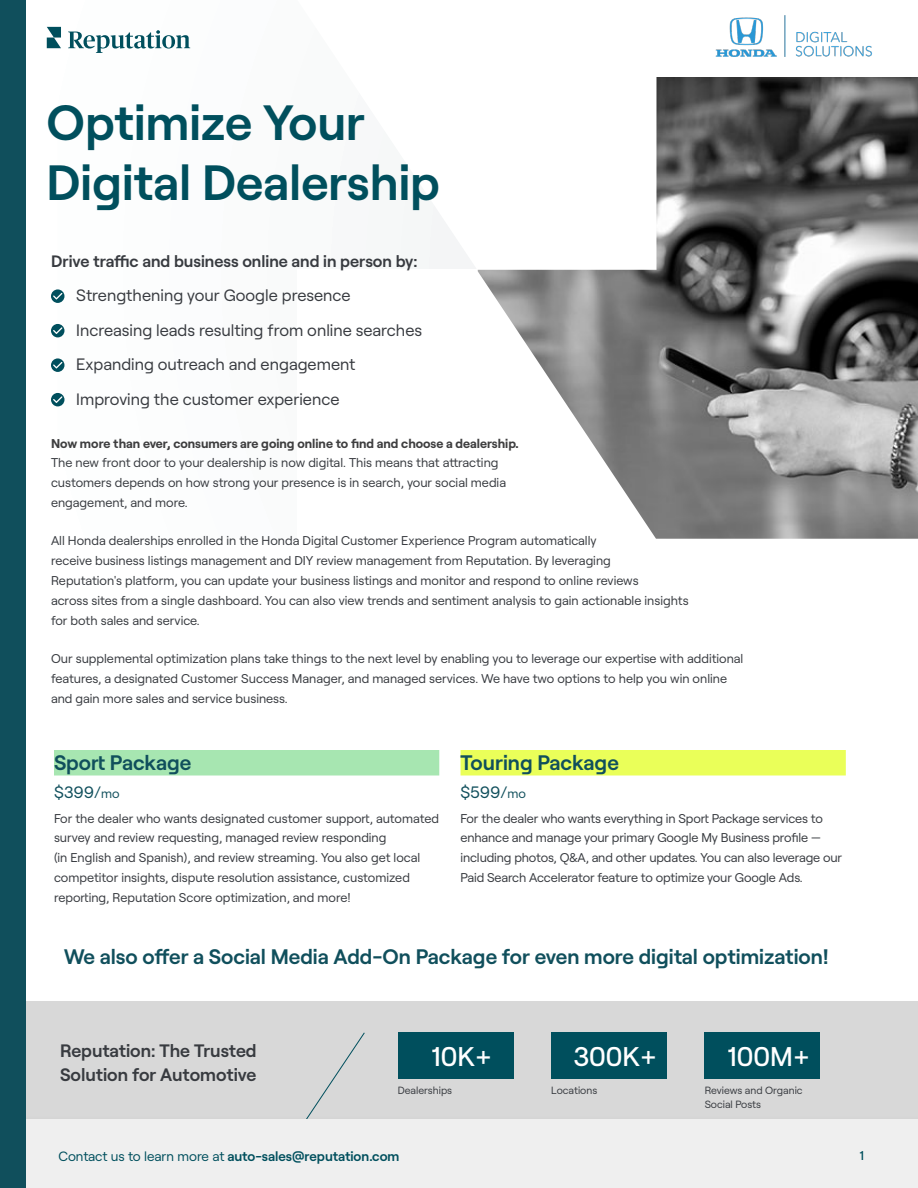
<style>
.page{position:relative;width:918px;height:1188px;background:#fff}
.page>*{position:absolute;margin:0;border:0;box-sizing:border-box;transform-origin:0 0}
.Photo_Header{font:600 49.5px/60px "Roobert";color:#004f5d}
.Body_8_5_13_3{font:500 27px "Roobert";color:#fff}
.Body_8_5_13_3-2{font:600 21px "Roobert";color:#104f5c}
.Body_8_5_13_3-3{font:600 18px/24px "Roobert";color:#383b40}
.Body_Main{font:16.5px "Roobert";color:#383b40}
.Body_8_5_13_3-4{font:600 16.5px "Roobert";color:#383b40}
.Body_8_5_13_3-5{font:16.5px "Roobert";letter-spacing:-.005em;color:#104f5c}
.Body_9_15{font:600 13.5px "Roobert";color:#004f5d}
.Body_8_5_13_3-6{font:12.75px/20px "Roobert";color:#383b40}
.Body_8_5_13_3-7{font:500 12.75px "Roobert";color:#004f5d}
.Body_8_5_13_3-8{font:10.5px/13.5px "Roobert";color:#383b40}
.s1{font-weight:700;color:#3e3e3f}
.s2{font-size:12.75px}
.s3{font-weight:400}
</style>
<div class="page">
<svg style="left:58px;top:26px;width:418px;height:381px"></svg>
<div style="left:0;top:1001px;width:918px;height:118px;background:#d8d8d8"></div>
<svg style="left:308px;top:1032px;width:57px;height:83px"></svg>
<div style="left:51px;top:289px;width:13px;height:14px;background:#004f5d;border-radius:50%"></div>
<svg style="left:53px;top:293px;width:9px;height:6px"></svg>
<div style="left:51px;top:324px;width:13px;height:13px;background:#004f5d;border-radius:50%"></div>
<svg style="left:53px;top:327px;width:9px;height:7px"></svg>
<div style="left:51px;top:358px;width:13px;height:14px;background:#004f5d;border-radius:50%"></div>
<svg style="left:53px;top:362px;width:9px;height:6px"></svg>
<div style="left:51px;top:393px;width:13px;height:13px;background:#004f5d;border-radius:50%"></div>
<svg style="left:53px;top:396px;width:9px;height:7px"></svg>
<div style="left:54px;top:750px;width:385px;height:26px;background:#a7e6b1"></div>
<div style="left:461px;top:750px;width:385px;height:26px;background:#eaff59"></div>
<div style="left:0;top:1115px;width:918px;height:73px;background:#231f20;opacity:.22"></div>
<div style="left:0;top:1120px;width:918px;height:68px;background:#efefef"></div>
<div style="left:551px;top:1033px;width:116px;height:46px;background:#004f5d"></div>
<div style="left:398px;top:1033px;width:115px;height:46px;background:#004f5d"></div>
<div style="left:705px;top:1033px;width:115px;height:46px;background:#004f5d"></div>
<img style="left:478px;top:77px;width:440px;height:462px">
<div style="left:396px;top:0;width:522px;height:77px;background:#fff"></div>
<svg style="left:47px;top:27px;width:14px;height:21px"></svg>
<svg style="left:68px;top:30px;width:122px;height:23px"></svg>
<div style="left:0;top:0;width:26px;height:1188px;background:#104f5c"></div>
<img style="left:716px;top:16px;width:156px;height:41px">
<p class="Photo_Header" style="left:46px;top:89px;width:395px">Optimize Your<br>Digital Dealership</p>
<p class="Body_8_5_13_3-4" style="left:51px;top:248px;width:368px">Drive traffic and business online and in person by:</p>
<p class="Body_Main" style="left:76px;top:283px;width:276px">Strengthening your Google presence</p>
<p class="Body_Main" style="left:76px;top:318px;width:347px">Increasing leads resulting from online searches</p>
<p class="Body_Main" style="left:76px;top:352px;width:281px">Expanding outreach and engagement</p>
<p class="Body_Main" style="left:76px;top:387px;width:265px">Improving the customer experience</p>
<p class="Body_8_5_13_3-6" style="left:51px;top:432px;width:469px"><span class="s1">Now more than ever, consumers are going online to find and choose a dealership.<br></span>The new front door to your dealership is now digital. This means that attracting customers depends on how strong your presence is in search, your social media engagement, and more.</p>
<p class="Body_8_5_13_3-6" style="left:51px;top:530px;width:639px">All Honda dealerships enrolled in the Honda Digital Customer Experience Program automatically<br>receive business listings management and DIY review management from Reputation. By leveraging<br>Reputation's platform, you can update your business listings and monitor and respond to online reviews<br>across sites from a single dashboard. You can also view trends and sentiment analysis to gain actionable insights for both sales and service.</p>
<p class="Body_8_5_13_3-6" style="left:51px;top:648px;width:694px">Our supplemental optimization plans take things to the next level by enabling you to leverage our expertise with additional features, a designated Customer Success Manager, and managed services. We have two options to help you win online and gain more sales and service business.</p>
<p class="Body_8_5_13_3-2" style="left:54px;top:746px;width:139px">Sport Package</p>
<p class="Body_8_5_13_3-5" style="left:54px;top:780px;width:67px">$399/<span class="s2">mo</span></p>
<p class="Body_8_5_13_3-6" style="left:54px;top:807px;width:387px">For the dealer who wants designated customer support, automated survey and review requesting, managed review responding<br>(in English and Spanish), and review streaming. You also get local competitor insights, dispute resolution assistance, customized reporting, Reputation Score optimization, and more!</p>
<p class="Body_8_5_13_3-2" style="left:461px;top:746px;width:160px">Touring Package</p>
<p class="Body_8_5_13_3-5" style="left:461px;top:780px;width:67px">$599/<span class="s2">mo</span></p>
<p class="Body_8_5_13_3-6" style="left:461px;top:807px;width:383px">For the dealer who wants everything in Sport Package services to enhance and manage your primary Google My Business profile — including photos, Q&amp;A, and other updates. You can also leverage our Paid Search Accelerator feature to optimize your Google Ads.</p>
<p class="Body_8_5_13_3-2" style="left:64px;top:940px;width:767px">We also offer a Social Media Add-On Package for even more digital optimization!</p>
<p class="Body_8_5_13_3-3" style="left:60px;top:1037px;width:198px">Reputation: The Trusted<br>Solution for Automotive</p>
<p class="Body_8_5_13_3" style="left:431px;top:1036px;width:62px">10K+</p>
<p class="Body_8_5_13_3-8" style="left:398px;top:1083px;width:56px">Dealerships</p>
<p class="Body_8_5_13_3" style="left:573px;top:1036px;width:85px">300K+</p>
<p class="Body_8_5_13_3-8" style="left:551px;top:1083px;width:48px">Locations</p>
<p class="Body_8_5_13_3" style="left:727px;top:1036px;width:84px">100M+</p>
<p class="Body_8_5_13_3-8" style="left:705px;top:1083px;width:99px">Reviews and Organic<br>Social Posts</p>
<p class="Body_9_15" style="left:58px;top:1145px;width:342px"><span class="s3">Contact us to learn more at</span> auto-sales@reputation.com</p>
<p class="Body_8_5_13_3-7" style="left:859px;top:1146px;width:6px">1</p>
</div>
